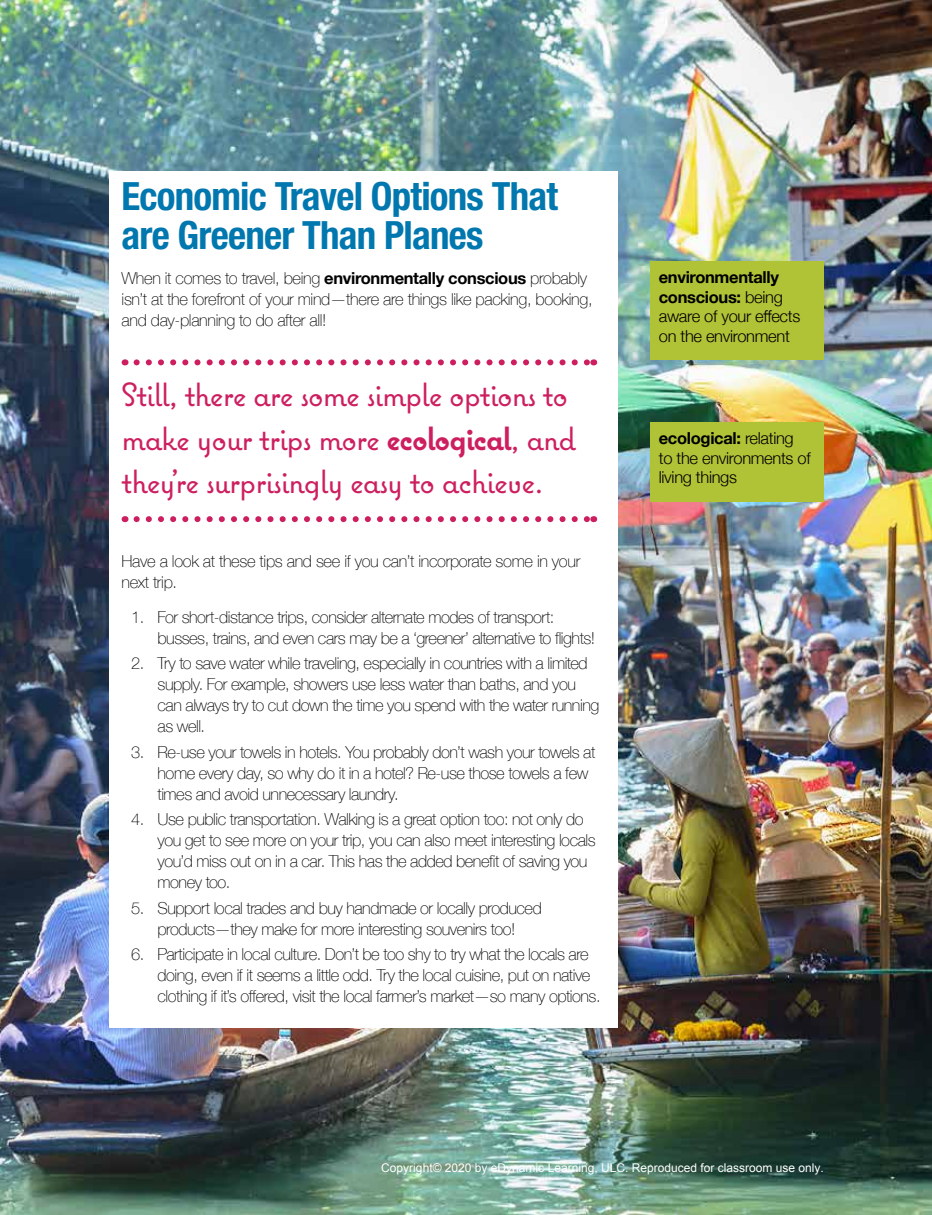
<style>
.page{position:relative;width:932px;height:1215px;background:#fff}
.page>*{position:absolute;margin:0;border:0;box-sizing:border-box;transform-origin:0 0}
.t1{font:700 condensed 39px/39px "Helvetica Neue";letter-spacing:-.02em;color:#0077ae}
.t2{font:33px/43.5px "Coquette";letter-spacing:-.03em;color:#cd1f5f}
.t3{font:100 16.5px/21px "Helvetica Neue";letter-spacing:-.03em;color:#000}
.t4{font:300 16.5px/19.5px "Helvetica Neue";letter-spacing:-.02em;color:#000}
.t5{font:12px "Arial";color:#fff}
.s1{font-weight:700}
</style>
<div class="page">
<img style="left:0;top:0;width:932px;height:1215px">
<div style="left:109px;top:171px;width:508px;height:857px;background:#fff"></div>
<svg style="left:137px;top:359px;width:450px;height:6px"></svg>
<svg style="left:137px;top:516px;width:450px;height:6px"></svg>
<div style="left:650px;top:261px;width:174px;height:98px;background:#b0c236"></div>
<div style="left:650px;top:422px;width:174px;height:79px;background:#b0c236"></div>
<h1 class="t1" style="left:122px;top:176px;width:438px">Economic Travel Options That are Greener Than Planes</h1>
<p class="t3" style="left:122px;top:267px;width:472px">When it comes to travel, being <span class="s1">environmentally conscious</span> probably isn’t at the forefront of your mind—there are things like packing, booking, and day-planning to do after all!</p>
<h2 class="t2" style="left:122px;top:373px;width:456px">Still, there are some simple options to make your trips more <span class="s1">ecological</span>, and they’re surprisingly easy to achieve.</h2>
<p class="t3" style="left:122px;top:550px;width:460px">Have a look at these tips and see if you can’t incorporate some in your next trip.</p>
<p class="t3" style="left:158px;top:606px;width:439px;text-indent:-26px">1. For short-distance trips, consider alternate modes of transport: busses, trains, and even cars may be a ‘greener’ alternative to flights!</p>
<p class="t3" style="left:158px;top:652px;width:443px;text-indent:-26px">2. Try to save water while traveling, especially in countries with a limited supply. For example, showers use less water than baths, and you can always try to cut down the time you spend with the water running as well.</p>
<p class="t3" style="left:158px;top:741px;width:439px;text-indent:-26px">3. Re-use your towels in hotels. You probably don’t wash your towels at home every day, so why do it in a hotel? Re-use those towels a few times and avoid unnecessary laundry.</p>
<p class="t3" style="left:158px;top:808px;width:439px;text-indent:-26px">4. Use public transportation. Walking is a great option too: not only do you get to see more on your trip, you can also meet interesting locals you’d miss out on in a car. This has the added benefit of saving you money too.</p>
<p class="t3" style="left:131px;top:897px;width:412px;text-align:center">5. Support local trades and buy handmade or locally produced products—they make for more interesting souvenirs too!</p>
<p class="t3" style="left:158px;top:943px;width:444px;text-indent:-26px">6. Participate in local culture. Don’t be too shy to try what the locals are doing, even if it seems a little odd. Try the local cuisine, put on native clothing if it’s offered, visit the local farmer’s market—so many options.</p>
<p class="t4" style="left:658px;top:267px;width:143px"><span class="s1">environmentally conscious:</span> being aware of your effects on the environment</p>
<p class="t4" style="left:658px;top:428px;width:153px"><span class="s1">ecological:</span> relating to the environments of living things</p>
<p class="t5" style="left:381px;top:1160px;width:444px">Copyright© 2020 by eDynamic Learning, ULC. Reproduced for classroom use only.</p>
</div>
